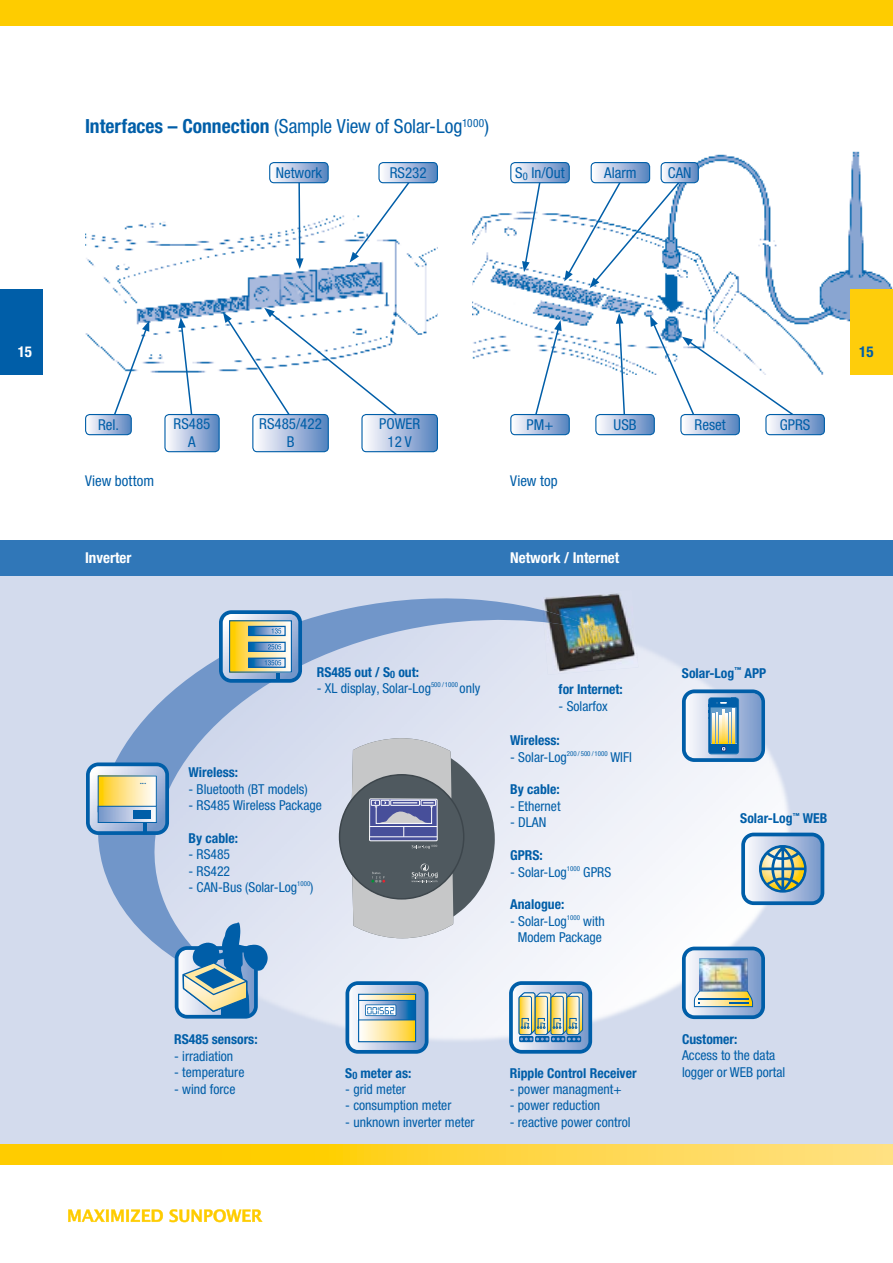
<style>
.page{position:relative;width:893px;height:1263px;background:#fff}
.page>*{position:absolute;margin:0;border:0;box-sizing:border-box;transform-origin:0 0}
.t1{font:condensed 19.5px "Helvetica Neue LT Pro";letter-spacing:-.01em;color:#005ea8}
.t2{font:condensed 15px/18px "Helvetica Neue LT Pro";color:#005ea8;text-align:center}
.t3{font:700 condensed 15px "Helvetica Neue LT Pro";color:#fff}
.t4{font:700 condensed 15px "Helvetica Neue LT Pro";color:#005ea8}
.t5{font:condensed 14.85px "Helvetica Neue LT Pro";letter-spacing:.005em;color:#005ea8}
.t6{font:condensed 13.65px/16.4px "Helvetica Neue LT Pro";color:#005ea8}
.t7{font:700 condensed 13.65px "Helvetica Neue LT Pro";color:#005ea8}
.t8{font:10.35px "Myriad Pro";color:#005ea8}
.s1{font-weight:700}
</style>
<div class="page">
<div style="left:0;top:0;width:893px;height:26px;background:#fecc00"></div>
<svg style="left:68px;top:1209px;width:195px;height:13px"></svg>
<svg style="left:0;top:1144px;width:893px;height:20px;background:#ffd332"></svg>
<div style="left:0;top:289px;width:43px;height:85px;background:#005ea8"></div>
<div style="left:0;top:540px;width:893px;height:36px;background:#3077b8"></div>
<div style="left:0;top:576px;width:893px;height:568px;background:#d3dbed"></div>
<img style="left:472px;top:151px;width:421px;height:211px">
<img style="left:85px;top:216px;width:353px;height:157px">
<svg style="left:270px;top:164px;width:58px;height:105px"></svg>
<div style="left:269px;top:162px;width:60px;height:21px;border:1px solid #005ea8;border-radius:4px"></div>
<svg style="left:350px;top:164px;width:87px;height:99px"></svg>
<div style="left:378px;top:162px;width:60px;height:21px;border:1px solid #005ea8;border-radius:4px"></div>
<svg style="left:165px;top:308px;width:272px;height:144px"></svg>
<div style="left:164px;top:414px;width:56px;height:38px;border:1px solid #005ea8;border-radius:4px"></div>
<svg style="left:86px;top:320px;width:63px;height:116px"></svg>
<div style="left:85px;top:414px;width:47px;height:21px;border:1px solid #005ea8;border-radius:4px"></div>
<div style="left:510px;top:162px;width:60px;height:21px;border:1px solid #005ea8;border-radius:4px"></div>
<div style="left:591px;top:162px;width:59px;height:21px;border:1px solid #005ea8;border-radius:4px"></div>
<svg style="left:511px;top:163px;width:187px;height:125px"></svg>
<div style="left:661px;top:162px;width:38px;height:21px;border:1px solid #005ea8;border-radius:4px"></div>
<div style="left:595px;top:414px;width:60px;height:21px;border:1px solid #005ea8;border-radius:4px"></div>
<svg style="left:511px;top:320px;width:58px;height:115px"></svg>
<div style="left:510px;top:414px;width:60px;height:21px;border:1px solid #005ea8;border-radius:4px"></div>
<div style="left:765px;top:414px;width:60px;height:21px;border:1px solid #005ea8;border-radius:4px"></div>
<svg style="left:596px;top:313px;width:228px;height:122px"></svg>
<div style="left:680px;top:414px;width:60px;height:21px;border:1px solid #005ea8;border-radius:4px"></div>
<img style="left:174px;top:646px;width:651px;height:397px">
<svg style="left:98px;top:598px;width:508px;height:396px"></svg>
<svg style="left:86px;top:762px;width:83px;height:73px;background:#a1b7bc"></svg>
<div style="left:134px;top:810px;width:17px;height:8px;background:#005ea8"></div>
<svg style="left:682px;top:946px;width:83px;height:73px;background:#8faec7"></svg>
<hr style="left:698px;top:999px;width:51px;height:1px;background:#005ea8">
<img style="left:700px;top:959px;width:47px;height:31px">
<svg style="left:741px;top:833px;width:83px;height:72px;background:#89aac0"></svg>
<img style="left:541px;top:593px;width:97px;height:82px">
<img style="left:543px;top:610px;width:63px;height:24px">
<svg style="left:509px;top:981px;width:83px;height:73px;background:#93aeb4"></svg>
<svg style="left:219px;top:610px;width:83px;height:73px;background:#95aeaf"></svg>
<div style="left:229px;top:620px;width:63px;height:53px;border:1px solid #005ea8"></div>
<svg style="left:339px;top:738px;width:156px;height:316px;background:#aab2bb"></svg>
<svg style="left:175px;top:922px;width:93px;height:96px"></svg>
<svg style="left:682px;top:689px;width:83px;height:73px;background:#7ea7cc"></svg>
<svg style="left:713px;top:714px;width:2px;height:29px"></svg>
<svg style="left:716px;top:712px;width:2px;height:31px"></svg>
<svg style="left:719px;top:716px;width:2px;height:27px"></svg>
<svg style="left:723px;top:709px;width:1px;height:34px"></svg>
<svg style="left:726px;top:714px;width:2px;height:29px"></svg>
<svg style="left:729px;top:712px;width:2px;height:31px"></svg>
<svg style="left:732px;top:709px;width:2px;height:34px"></svg>
<div style="left:850px;top:289px;width:43px;height:85px;background:#fecd0b"></div>
<h1 class="t1" style="left:85px;top:115px;width:406px"><span class="s1">Interfaces – Connection</span> (Sample View of Solar-Log<sup>1000</sup>)</h1>
<p class="t2" style="left:276px;top:164px;width:48px">Network</p>
<p class="t2" style="left:390px;top:164px;width:38px">RS232</p>
<p class="t2" style="left:515px;top:164px;width:51px">S<sub>0</sub> In/Out</p>
<p class="t2" style="left:604px;top:164px;width:34px">Alarm</p>
<p class="t2" style="left:668px;top:164px;width:25px">CAN</p>
<p class="t3" style="left:18px;top:343px;width:16px">15</p>
<p class="t2" style="left:98px;top:415px;width:23px">Rel.</p>
<p class="t2" style="left:174px;top:415px;width:38px">RS485<br>A</p>
<p class="t2" style="left:259px;top:415px;width:64px">RS485/422<br>B</p>
<p class="t2" style="left:379px;top:415px;width:43px">POWER<br>12 V</p>
<p class="t2" style="left:527px;top:415px;width:28px">PM+</p>
<p class="t2" style="left:614px;top:415px;width:25px">USB</p>
<p class="t2" style="left:695px;top:415px;width:33px">Reset</p>
<p class="t2" style="left:780px;top:415px;width:32px">GPRS</p>
<p class="t5" style="left:85px;top:472px;width:71px">View bottom</p>
<p class="t5" style="left:510px;top:472px;width:49px">View top</p>
<p class="t3" style="left:85px;top:549px;width:48px">Inverter</p>
<p class="t3" style="left:510px;top:549px;width:111px">Network / Internet</p>
<p class="t4" style="left:859px;top:343px;width:16px">15</p>
<p class="t8" style="left:140px;top:774px;width:8px">...</p>
<p class="t7" style="left:317px;top:664px;width:104px">RS485 out / S<sub>0</sub> out:</p>
<p class="t6" style="left:317px;top:680px;width:165px">- XL display, Solar-Log<sup>500</sup> <sup>/</sup> <sup>1000</sup> only</p>
<p class="t7" style="left:188px;top:764px;width:51px">Wireless:</p>
<p class="t6" style="left:188px;top:780px;width:121px">- Bluetooth (BT models)</p>
<p class="t6" style="left:188px;top:797px;width:135px">- RS485 Wireless Package</p>
<p class="t7" style="left:188px;top:830px;width:51px">By cable:</p>
<p class="t6" style="left:188px;top:846px;width:43px">- RS485</p>
<p class="t6" style="left:188px;top:862px;width:43px">- RS422</p>
<p class="t6" style="left:188px;top:879px;width:127px">- CAN-Bus (Solar-Log<sup>1000</sup>)</p>
<p class="t7" style="left:559px;top:681px;width:66px">for Internet:</p>
<p class="t6" style="left:559px;top:698px;width:51px">- Solarfox</p>
<p class="t7" style="left:510px;top:732px;width:51px">Wireless:</p>
<p class="t6" style="left:510px;top:748px;width:123px">- Solar-Log<sup>200</sup> <sup>/</sup> <sup>500</sup> <sup>/</sup> <sup>1000</sup> WIFI</p>
<p class="t7" style="left:510px;top:781px;width:51px">By cable:</p>
<p class="t6" style="left:510px;top:798px;width:52px">- Ethernet</p>
<p class="t6" style="left:510px;top:814px;width:38px">- DLAN</p>
<p class="t7" style="left:510px;top:847px;width:34px">GPRS:</p>
<p class="t6" style="left:510px;top:863px;width:103px">- Solar-Log<sup>1000</sup> GPRS</p>
<p class="t7" style="left:510px;top:896px;width:56px">Analogue:</p>
<p class="t6" style="left:510px;top:913px;width:96px;text-align:center">- Solar-Log<sup>1000</sup> with<br>Modem Package</p>
<p class="t7" style="left:174px;top:1031px;width:85px">RS485 sensors:</p>
<p class="t6" style="left:174px;top:1048px;width:61px">- irradiation</p>
<p class="t6" style="left:174px;top:1064px;width:72px">- temperature</p>
<p class="t6" style="left:174px;top:1080px;width:63px">- wind force</p>
<p class="t7" style="left:345px;top:1064px;width:68px">S<sub>0</sub> meter as:</p>
<p class="t6" style="left:345px;top:1081px;width:62px">- grid meter</p>
<p class="t6" style="left:345px;top:1097px;width:108px">- consumption meter</p>
<p class="t6" style="left:345px;top:1113px;width:131px">- unknown inverter meter</p>
<p class="t7" style="left:510px;top:1064px;width:128px">Ripple Control Receiver</p>
<p class="t6" style="left:510px;top:1081px;width:113px">- power managment+</p>
<p class="t6" style="left:510px;top:1097px;width:92px">- power reduction</p>
<p class="t6" style="left:510px;top:1113px;width:122px">- reactive power control</p>
<p class="t7" style="left:682px;top:665px;width:86px">Solar-Log<sup>™</sup> APP</p>
<p class="t7" style="left:740px;top:810px;width:89px">Solar-Log<sup>™</sup> WEB</p>
<p class="t7" style="left:682px;top:1031px;width:57px">Customer:</p>
<p class="t6" style="left:682px;top:1047px;width:105px">Access to the data logger or WEB portal</p>
</div>
